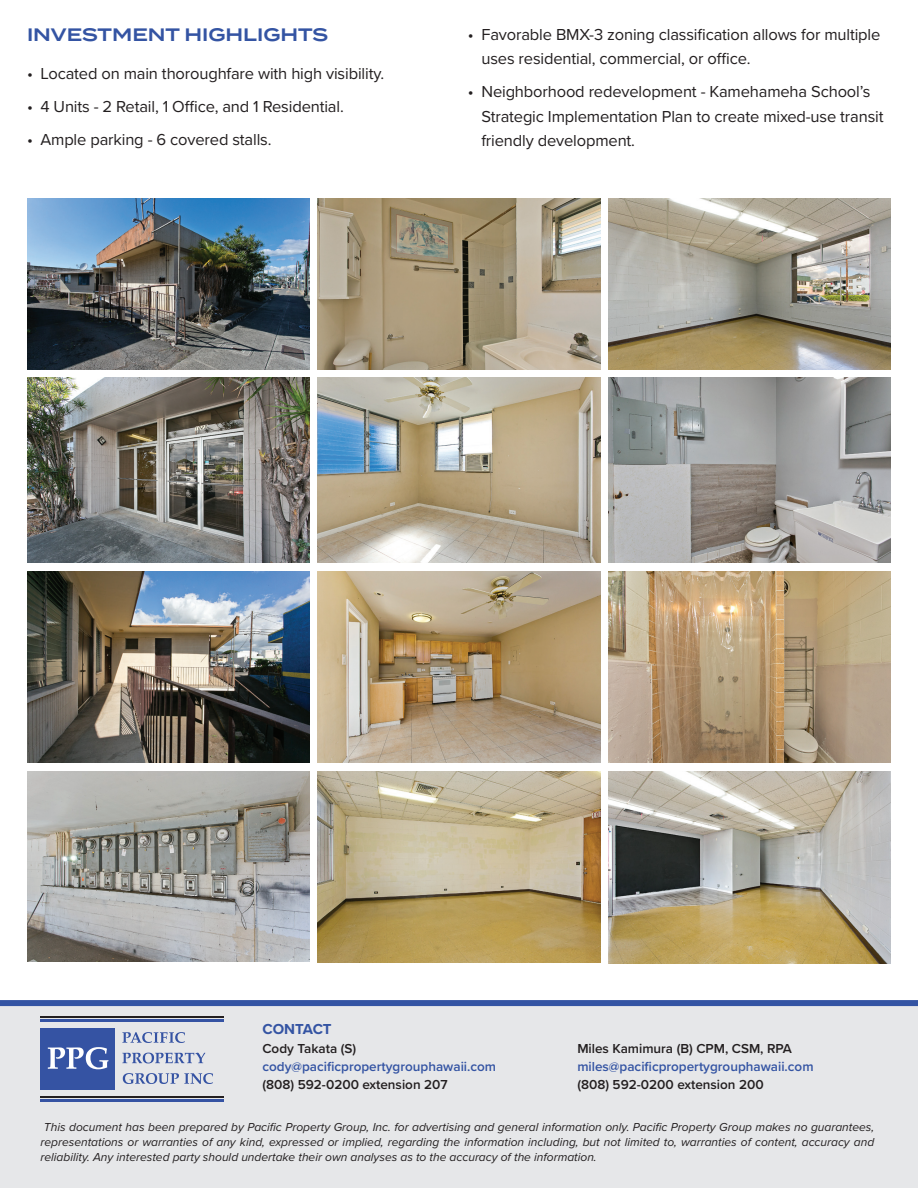
<style>
.page{position:relative;width:918px;height:1188px;background:#fff}
.page>*{position:absolute;margin:0;border:0;box-sizing:border-box;transform-origin:0 0}
.t1{font:600 18px "Termina";color:#3454a3}
.t2{font:16.5px/24.3px "Proxima Nova";letter-spacing:-.01em;color:#231f20}
.t3{font:700 15px "Proxima Nova";color:#3454a3}
.t4{font:600 13.5px "Proxima Nova";color:#231f20}
.t5{font:600 13.5px "Proxima Nova";color:#3454a3}
.t6{font:italic 12px/15px "Proxima Nova";color:#231f20;text-align:justify}
</style>
<div class="page">
<img style="left:27px;top:199px;width:282px;height:170px">
<img style="left:318px;top:572px;width:282px;height:191px">
<img style="left:318px;top:378px;width:282px;height:185px">
<img style="left:318px;top:199px;width:282px;height:170px">
<img style="left:318px;top:772px;width:282px;height:191px">
<img style="left:609px;top:572px;width:282px;height:191px">
<img style="left:609px;top:772px;width:282px;height:191px">
<img style="left:609px;top:378px;width:282px;height:185px">
<img style="left:609px;top:199px;width:282px;height:170px">
<img style="left:27px;top:378px;width:282px;height:185px">
<img style="left:27px;top:772px;width:282px;height:190px">
<img style="left:27px;top:572px;width:282px;height:191px">
<div style="left:0;top:1006px;width:918px;height:182px;background:#e6e7e9"></div>
<div style="left:0;top:1000px;width:918px;height:6px;background:#3454a3"></div>
<div style="left:40px;top:1028px;width:75px;height:62px;background:#3553a3"></div>
<hr style="left:40px;top:1016px;width:184px;height:1px;background:#231f20">
<hr style="left:40px;top:1019px;width:184px;height:3px;background:#3553a3">
<hr style="left:40px;top:1096px;width:184px;height:2px;background:#231f20">
<hr style="left:40px;top:1099px;width:184px;height:3px;background:#3553a3">
<svg style="left:48px;top:1047px;width:60px;height:22px"></svg>
<svg style="left:122px;top:1032px;width:63px;height:11px"></svg>
<svg style="left:122px;top:1053px;width:83px;height:10px"></svg>
<svg style="left:123px;top:1073px;width:90px;height:11px"></svg>
<h1 class="t1" style="left:27px;top:21px;width:303px">INVESTMENT HIGHLIGHTS</h1>
<h2 class="t2" style="left:27px;top:60px;width:359px">• Located on main thoroughfare with high visibility.</h2>
<h2 class="t2" style="left:27px;top:93px;width:318px">• 4 Units - 2 Retail, 1 Office, and 1 Residential.</h2>
<h2 class="t2" style="left:27px;top:126px;width:246px">• Ample parking - 6 covered stalls.</h2>
<h2 class="t2" style="left:481px;top:22px;width:400px;text-indent:-13px">• Favorable BMX-3 zoning classification allows for multiple uses residential, commercial, or office.</h2>
<h2 class="t2" style="left:481px;top:79px;width:404px;text-indent:-13px">• Neighborhood redevelopment - Kamehameha School’s<br>Strategic Implementation Plan to create mixed-use transit friendly development.</h2>
<p class="t3" style="left:262px;top:1017px;width:71px">CONTACT</p>
<p class="t4" style="left:262px;top:1039px;width:95px">Cody Takata (S)</p>
<p class="t5" style="left:262px;top:1057px;width:235px">cody@pacificpropertygrouphawaii.com</p>
<p class="t4" style="left:262px;top:1075px;width:187px">(808) 592-0200 extension 207</p>
<p class="t4" style="left:577px;top:1039px;width:216px">Miles Kamimura (B) CPM, CSM, RPA</p>
<p class="t5" style="left:577px;top:1057px;width:238px">miles@pacificpropertygrouphawaii.com</p>
<p class="t4" style="left:577px;top:1075px;width:188px">(808) 592-0200 extension 200</p>
<p class="t6" style="left:40px;top:1119px;width:835px">This document has been prepared by Pacific Property Group, Inc. for advertising and general information only. Pacific Property Group makes no guarantees, representations or warranties of any kind, expressed or implied, regarding the information including, but not limited to, warranties of content, accuracy and reliability. Any interested party should undertake their own analyses as to the accuracy of the information.</p>
</div>
